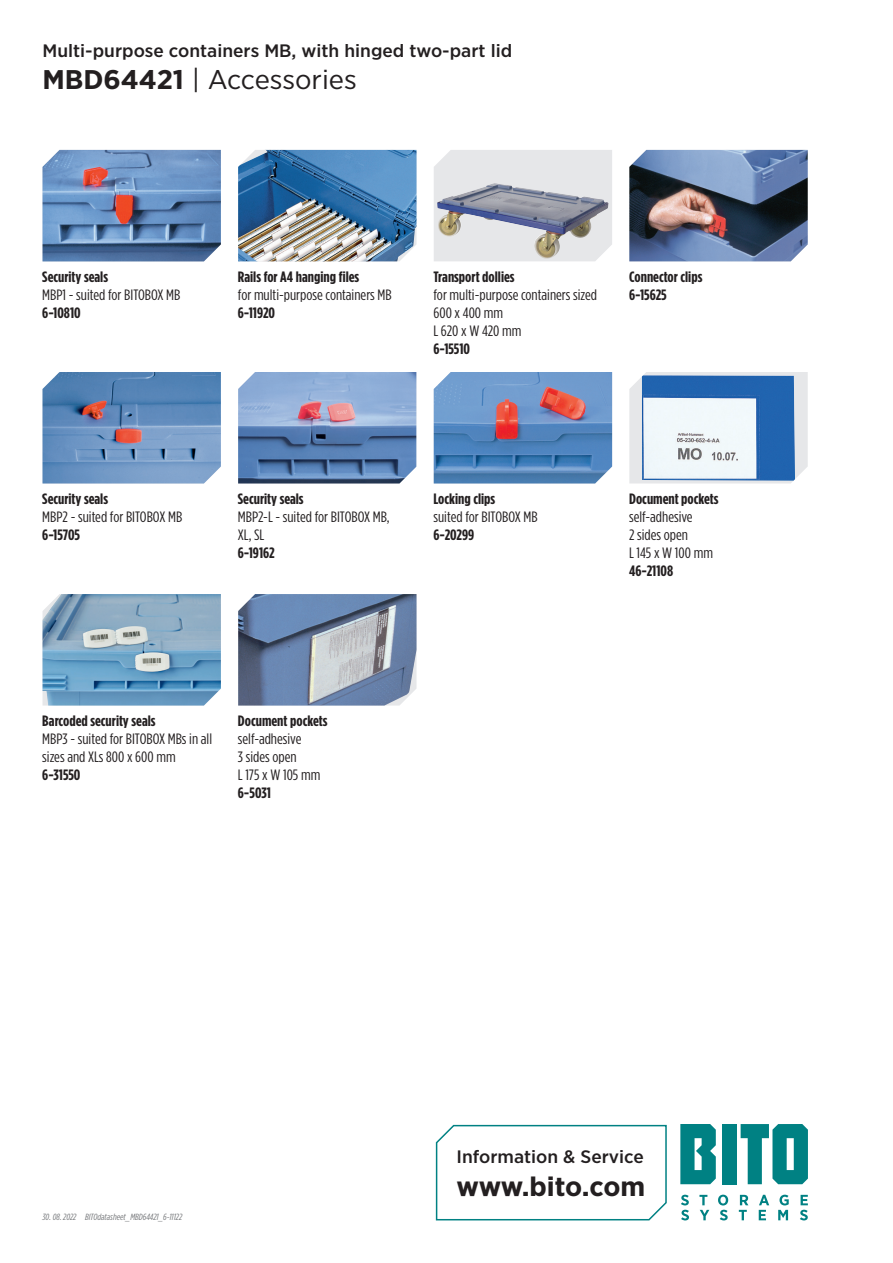
<style>
.page{position:relative;width:893px;height:1263px;background:#fff}
.page>*{position:absolute;margin:0;border:0;box-sizing:border-box;transform-origin:0 0}
.t1{font:27px "Gotham Narrow";color:#231f20;scale:1.1 1}
.t2{font:700 27px "Gotham Narrow";letter-spacing:-.015em;color:#231f20;scale:1.1 1}
.t3{font:500 18px "Gotham Narrow";color:#231f20;scale:1.1 1}
.t4{font:15px/18px "Gotham Condensed";color:#231f20;scale:1.1 1}
.t5{font:700 15px/18px "Gotham Condensed";color:#231f20;scale:1.1 1}
.t6{font:italic 9px "Gotham Condensed";color:#76787b;scale:1.1 1}
.s1{font-weight:700}
</style>
<div class="page">
<div style="left:723px;top:1124px;width:14px;height:60px;background:#008183"></div>
<svg style="left:680px;top:1124px;width:36px;height:60px"></svg>
<svg style="left:741px;top:1124px;width:67px;height:60px"></svg>
<svg style="left:681px;top:1195px;width:8px;height:25px"></svg>
<svg style="left:699px;top:1195px;width:10px;height:25px"></svg>
<svg style="left:718px;top:1195px;width:10px;height:25px"></svg>
<svg style="left:739px;top:1195px;width:9px;height:25px"></svg>
<svg style="left:759px;top:1195px;width:10px;height:25px"></svg>
<svg style="left:778px;top:1195px;width:11px;height:25px"></svg>
<svg style="left:800px;top:1195px;width:8px;height:25px"></svg>
<svg style="left:435px;top:1124px;width:232px;height:97px"></svg>
<img style="left:238px;top:594px;width:178px;height:111px">
<img style="left:43px;top:594px;width:178px;height:111px">
<svg style="left:629px;top:372px;width:179px;height:111px"></svg>
<img style="left:642px;top:375px;width:153px;height:106px">
<img style="left:434px;top:372px;width:178px;height:111px">
<img style="left:238px;top:372px;width:178px;height:111px">
<img style="left:43px;top:372px;width:178px;height:111px">
<img style="left:629px;top:150px;width:179px;height:111px">
<div style="left:434px;top:150px;width:178px;height:111px;background:#e6e7e9"></div>
<img style="left:437px;top:183px;width:171px;height:77px">
<img style="left:238px;top:150px;width:178px;height:111px">
<img style="left:43px;top:150px;width:178px;height:111px">
<p class="t3" style="left:43px;top:39px;width:428px">Multi-purpose containers MB, with hinged two-part lid</p>
<h1 class="t1" style="left:43px;top:63px;width:287px"><span class="s1">MBD64421</span> | Accessories</h1>
<p class="t5" style="left:42px;top:268px;width:61px">Security seals</p>
<p class="t4" style="left:42px;top:286px;width:127px">MBP1 - suited for BITOBOX MB</p>
<p class="t5" style="left:42px;top:304px;width:36px">6-10810</p>
<p class="t5" style="left:238px;top:268px;width:112px">Rails for A4 hanging files</p>
<p class="t4" style="left:238px;top:285px;width:141px">for multi-purpose containers MB</p>
<p class="t5" style="left:238px;top:304px;width:35px">6-11920</p>
<p class="t5" style="left:433px;top:268px;width:75px">Transport dollies</p>
<p class="t4" style="left:433px;top:285px;width:150px">for multi-purpose containers sized<br>600 x 400 mm<br>L 620 x W 420 mm</p>
<p class="t5" style="left:433px;top:340px;width:35px">6-15510</p>
<p class="t5" style="left:629px;top:268px;width:68px">Connector clips<br>6-15625</p>
<p class="t5" style="left:42px;top:490px;width:61px">Security seals</p>
<p class="t4" style="left:42px;top:508px;width:129px">MBP2 - suited for BITOBOX MB</p>
<p class="t5" style="left:42px;top:526px;width:36px">6-15705</p>
<p class="t5" style="left:238px;top:490px;width:61px">Security seals</p>
<p class="t4" style="left:238px;top:508px;width:139px">MBP2-L - suited for BITOBOX MB,<br>XL, SL</p>
<p class="t5" style="left:238px;top:544px;width:35px">6-19162</p>
<p class="t5" style="left:433px;top:490px;width:58px">Locking clips</p>
<p class="t4" style="left:433px;top:508px;width:96px">suited for BITOBOX MB</p>
<p class="t5" style="left:433px;top:526px;width:39px">6-20299</p>
<p class="t5" style="left:42px;top:712px;width:104px">Barcoded security seals</p>
<p class="t4" style="left:42px;top:730px;width:156px">MBP3 - suited for BITOBOX MBs in all sizes and XLs 800 x 600 mm</p>
<p class="t5" style="left:42px;top:766px;width:36px">6-31550</p>
<p class="t5" style="left:238px;top:712px;width:83px">Document pockets</p>
<p class="t4" style="left:238px;top:730px;width:76px">self-adhesive<br>3 sides open<br>L 175 x W 105 mm</p>
<p class="t5" style="left:238px;top:784px;width:32px">6-5031</p>
<p class="t5" style="left:629px;top:490px;width:83px">Document pockets</p>
<p class="t4" style="left:629px;top:508px;width:78px">self-adhesive<br>2 sides open<br>L 145 x W 100 mm</p>
<p class="t5" style="left:629px;top:562px;width:42px">46-21108</p>
<p class="t6" style="left:43px;top:1212px;width:32px">30. 08. 2022</p>
<p class="t6" style="left:85px;top:1212px;width:90px">BITOdatasheet_MBD64421_6-11122</p>
<p class="t3" style="left:457px;top:1145px;width:172px">Information &amp; Service</p>
<h1 class="t2" style="left:457px;top:1169px;width:173px">www.bito.com</h1>
</div>
